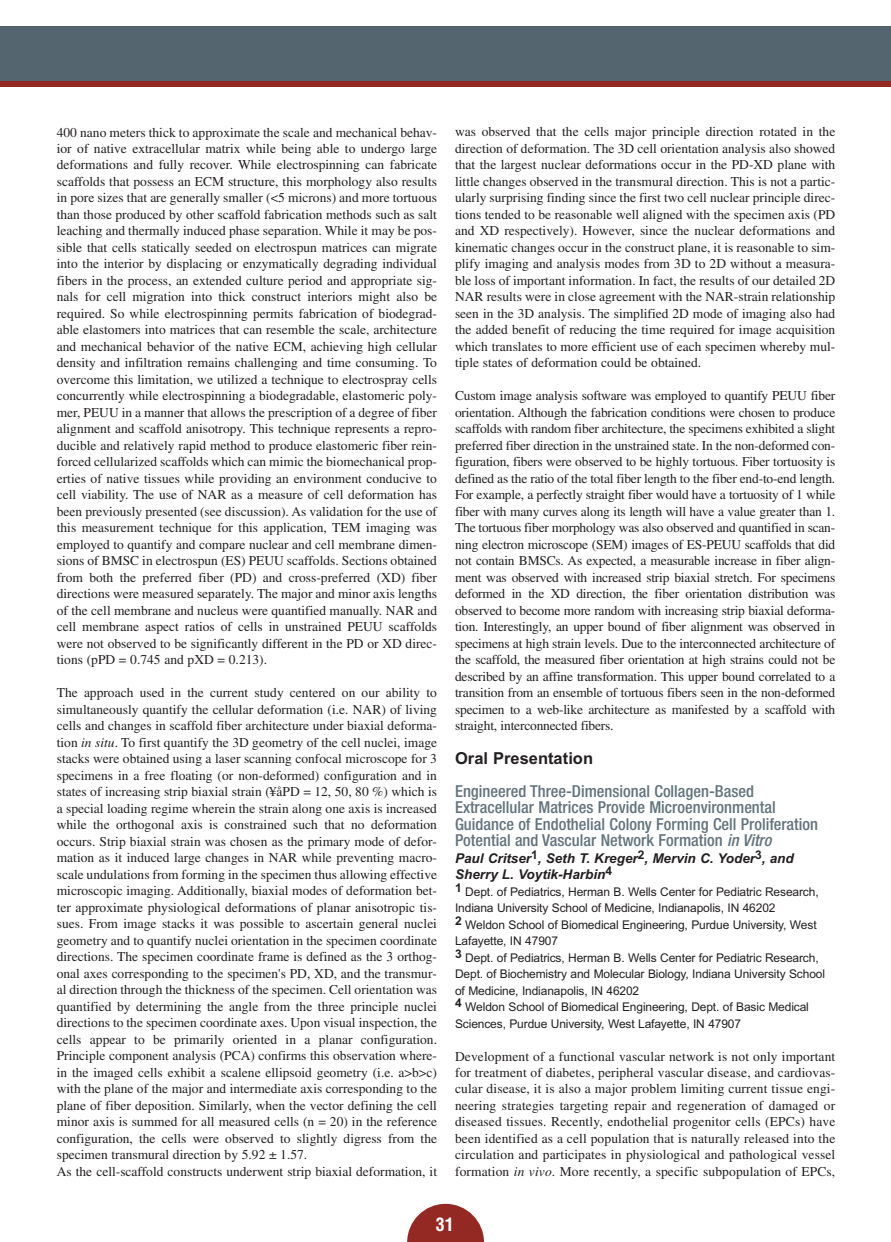
<style>
.page{position:relative;width:891px;height:1242px;background:#fff}
.page>*{position:absolute;margin:0;border:0;box-sizing:border-box;transform-origin:0 0}
.t1{font:700 condensed 18px "Helvetica";color:#fff}
.t2{font:500 condensed 16.5px/16.5px "Helvetica Neue";color:#62737d}
.t3{font:700 16.5px "Arial";color:#231f20}
.t4{font:13.5px/16.5px "Times";color:#231f20;text-align:justify}
.t5{font:italic 700 13.5px/16.5px "Arial";color:#231f20}
.t6{font:12px/16.5px "Arial";letter-spacing:-.01em;color:#231f20}
.s1{font-style:italic}
</style>
<div class="page">
<div style="left:0;top:81px;width:891px;height:5px;background:#942923"></div>
<div style="left:0;top:26px;width:891px;height:55px;background:#54656f"></div>
<svg style="left:407px;top:1204px;width:77px;height:38px"></svg>
<p class="t4" style="left:57px;top:125px;width:382px">400 nano meters thick to approximate the scale and mechanical behav&shy;ior of native extracellular matrix while being able to undergo large deformations and fully recover. While electrospinning can fabricate scaffolds that possess an ECM structure, this morphology also results in pore sizes that are generally smaller (&lt;5 microns) and more tortuous than those produced by other scaffold fabrication methods such as salt leaching and thermally induced phase separation. While it may be pos&shy;sible that cells statically seeded on electrospun matrices can migrate into the interior by displacing or enzymatically degrading individual fibers in the process, an extended culture period and appropriate sig&shy;nals for cell migration into thick construct interiors might also be required. So while electrospinning permits fabrication of biodegrad&shy;able elastomers into matrices that can resemble the scale, architecture and mechanical behavior of the native ECM, achieving high cellular density and infiltration remains challenging and time consuming. To overcome this limitation, we utilized a technique to electrospray cells concurrently while electrospinning a biodegradable, elastomeric poly&shy;mer, PEUU in a manner that allows the prescription of a degree of fiber alignment and scaffold anisotropy. This technique represents a repro&shy;ducible and relatively rapid method to produce elastomeric fiber rein&shy;forced cellularized scaffolds which can mimic the biomechanical prop&shy;erties of native tissues while providing an environment conducive to cell viability. The use of NAR as a measure of cell deformation has been previously presented (see discussion). As validation for the use of this measurement technique for this application, TEM imaging was employed to quantify and compare nuclear and cell membrane dimen&shy;sions of BMSC in electrospun (ES) PEUU scaffolds. Sections obtained from both the preferred fiber (PD) and cross-preferred (XD) fiber directions were measured separately. The major and minor axis lengths of the cell membrane and nucleus were quantified manually. NAR and cell membrane aspect ratios of cells in unstrained PEUU scaffolds were not observed to be significantly different in the PD or XD direc&shy;tions (pPD = 0.745 and pXD = 0.213).</p>
<p class="t4" style="left:57px;top:686px;width:382px;text-align:left">The approach used in the current study centered on our ability to simultaneously quantify the cellular deformation (i.e. NAR) of living cells and changes in scaffold fiber architecture under biaxial deforma&shy;tion <span class="s1">in situ</span>. To first quantify the 3D geometry of the cell nuclei, image stacks were obtained using a laser scanning confocal microscope for 3 specimens in a free floating (or non-deformed) configuration and in states of increasing strip biaxial strain (¥åPD = 12, 50, 80 %) which is a special loading regime wherein the strain along one axis is increased while the orthogonal axis is constrained such that no deformation occurs. Strip biaxial strain was chosen as the primary mode of defor&shy;mation as it induced large changes in NAR while preventing macro&shy;scale undulations from forming in the specimen thus allowing effective microscopic imaging. Additionally, biaxial modes of deformation bet&shy;ter approximate physiological deformations of planar anisotropic tis&shy;sues. From image stacks it was possible to ascertain general nuclei geometry and to quantify nuclei orientation in the specimen coordinate directions. The specimen coordinate frame is defined as the 3 orthog&shy;onal axes corresponding to the specimen's PD, XD, and the transmur&shy;al direction through the thickness of the specimen. Cell orientation was quantified by determining the angle from the three principle nuclei directions to the specimen coordinate axes. Upon visual inspection, the cells appear to be primarily oriented in a planar configuration.<br>Principle component analysis (PCA) confirms this observation where&shy;in the imaged cells exhibit a scalene ellipsoid geometry (i.e. a&gt;b&gt;c) with the plane of the major and intermediate axis corresponding to the plane of fiber deposition. Similarly, when the vector defining the cell minor axis is summed for all measured cells (n = 20) in the reference configuration, the cells were observed to slightly digress from the specimen transmural direction by 5.92 ± 1.57.<br>As the cell-scaffold constructs underwent strip biaxial deformation, it</p>
<p class="t4" style="left:455px;top:125px;width:382px">was observed that the cells major principle direction rotated in the direction of deformation. The 3D cell orientation analysis also showed that the largest nuclear deformations occur in the PD-XD plane with little changes observed in the transmural direction. This is not a partic&shy;ularly surprising finding since the first two cell nuclear principle direc&shy;tions tended to be reasonable well aligned with the specimen axis (PD and XD respectively). However, since the nuclear deformations and kinematic changes occur in the construct plane, it is reasonable to sim&shy;plify imaging and analysis modes from 3D to 2D without a measura&shy;ble loss of important information. In fact, the results of our detailed 2D NAR results were in close agreement with the NAR-strain relationship seen in the 3D analysis. The simplified 2D mode of imaging also had the added benefit of reducing the time required for image acquisition which translates to more efficient use of each specimen whereby mul&shy;tiple states of deformation could be obtained.</p>
<p class="t4" style="left:455px;top:389px;width:382px">Custom image analysis software was employed to quantify PEUU fiber orientation. Although the fabrication conditions were chosen to produce scaffolds with random fiber architecture, the specimens exhibited a slight preferred fiber direction in the unstrained state. In the non-deformed con&shy;figuration, fibers were observed to be highly tortuous. Fiber tortuosity is defined as the ratio of the total fiber length to the fiber end-to-end length.<br>For example, a perfectly straight fiber would have a tortuosity of 1 while fiber with many curves along its length will have a value greater than 1.<br>The tortuous fiber morphology was also observed and quantified in scan&shy;ning electron microscope (SEM) images of ES-PEUU scaffolds that did not contain BMSCs. As expected, a measurable increase in fiber align&shy;ment was observed with increased strip biaxial stretch. For specimens deformed in the XD direction, the fiber orientation distribution was observed to become more random with increasing strip biaxial deforma&shy;tion. Interestingly, an upper bound of fiber alignment was observed in specimens at high strain levels. Due to the interconnected architecture of the scaffold, the measured fiber orientation at high strains could not be described by an affine transformation. This upper bound correlated to a transition from an ensemble of tortuous fibers seen in the non-deformed specimen to a web-like architecture as manifested by a scaffold with straight, interconnected fibers.</p>
<p class="t3" style="left:455px;top:752px;width:140px">Oral Presentation</p>
<p class="t2" style="left:455px;top:784px;width:365px">Engineered Three-Dimensional Collagen-Based Extracellular Matrices Provide Microenvironmental Guidance of Endothelial Colony Forming Cell Proliferation Potential and Vascular Network Formation <span class="s1">in Vitro</span></p>
<p class="t5" style="left:455px;top:851px;width:340px">Paul Critser<sup>1</sup>, Seth T. Kreger<sup>2</sup>, Mervin C. Yoder<sup>3</sup>, and<br>Sherry L. Voytik-Harbin<sup>4</sup></p>
<p class="t6" style="left:455px;top:884px;width:372px"><sup>1</sup> Dept. of Pediatrics, Herman B. Wells Center for Pediatric Research, Indiana University School of Medicine, Indianapolis, IN 46202<br><sup>2</sup> Weldon School of Biomedical Engineering, Purdue University, West Lafayette, IN 47907<br><sup>3</sup> Dept. of Pediatrics, Herman B. Wells Center for Pediatric Research, Dept. of Biochemistry and Molecular Biology, Indiana University School of Medicine, Indianapolis, IN 46202<br><sup>4</sup> Weldon School of Biomedical Engineering, Dept. of Basic Medical Sciences, Purdue University, West Lafayette, IN 47907</p>
<p class="t4" style="left:455px;top:1049px;width:382px">Development of a functional vascular network is not only important for treatment of diabetes, peripheral vascular disease, and cardiovas&shy;cular disease, it is also a major problem limiting current tissue engi&shy;neering strategies targeting repair and regeneration of damaged or diseased tissues. Recently, endothelial progenitor cells (EPCs) have been identified as a cell population that is naturally released into the circulation and participates in physiological and pathological vessel formation <span class="s1">in vivo</span>. More recently, a specific subpopulation of EPCs,</p>
<h1 class="t1" style="left:436px;top:1217px;width:19px">31</h1>
</div>
